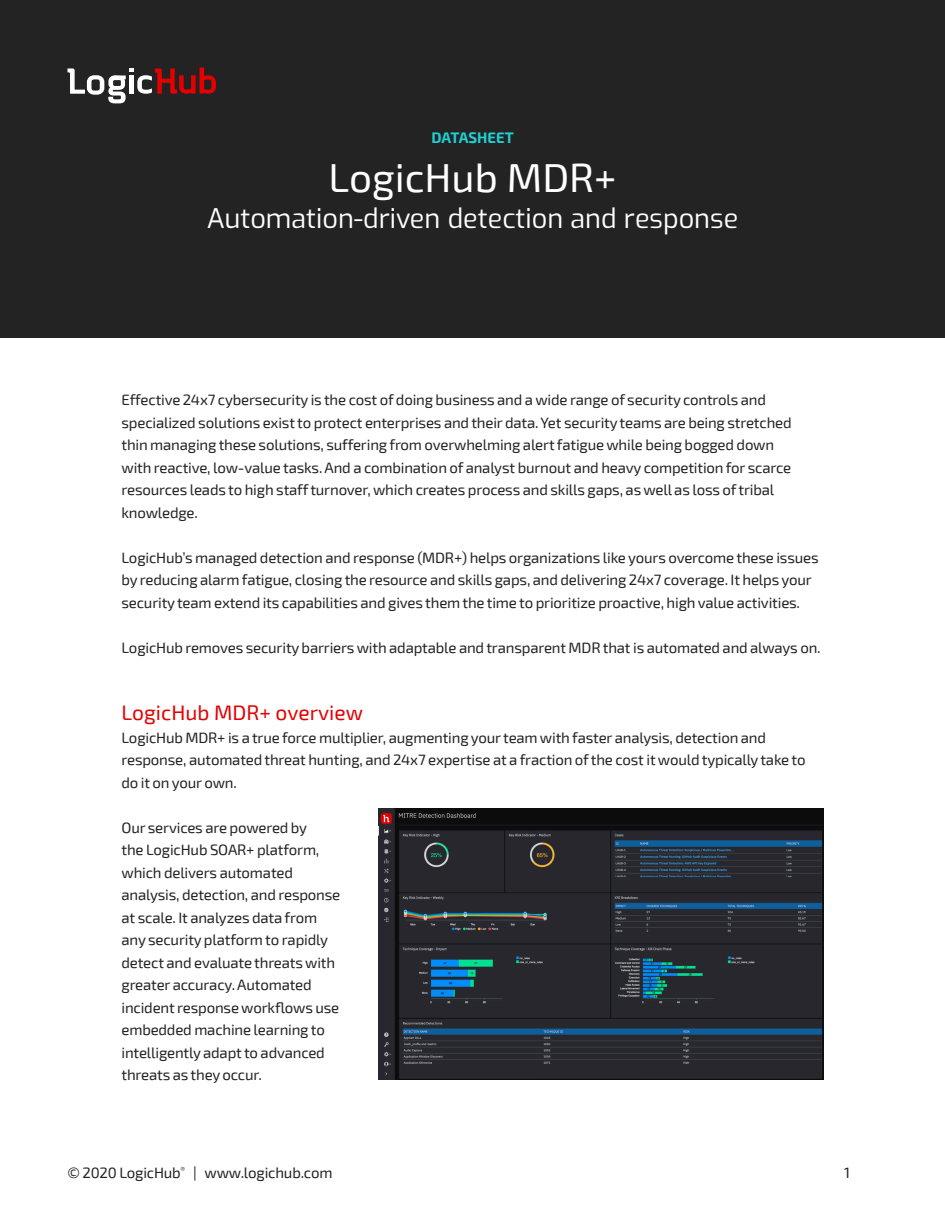
<style>
.page{position:relative;width:945px;height:1215px;background:#fff}
.page>*{position:absolute;margin:0;border:0;box-sizing:border-box;transform-origin:0 0}
.Document_Title{font:40.5px "Exo 2";color:#fff}
.Secondary_Title{font:27px "Exo";color:#fff}
.Subheaders{font:21px "Exo 2";color:#e30000}
.Paragraph_Text{font:15px/22.5px "Exo 2";letter-spacing:-.01em;color:#232323}
.Document_Title-2{font:700 15px "Exo 2";color:#21ced3}
</style>
<div class="page">
<div style="left:0;top:0;width:945px;height:338px;background:#232323"></div>
<svg style="left:68px;top:68px;width:148px;height:35px"></svg>
<img style="left:378px;top:808px;width:446px;height:272px">
<p class="Document_Title-2" style="left:432px;top:128px;width:84px">DATASHEET</p>
<p class="Document_Title" style="left:328px;top:154px;width:290px">LogicHub MDR+</p>
<p class="Secondary_Title" style="left:207px;top:198px;width:533px">Automation-driven detection and response</p>
<p class="Paragraph_Text" style="left:122px;top:389px;width:672px">Effective 24x7 cybersecurity is the cost of doing business and a wide range of security controls and specialized solutions exist to protect enterprises and their data. Yet security teams are being stretched thin managing these solutions, suffering from overwhelming alert fatigue while being bogged down with reactive, low-value tasks. And a combination of analyst burnout and heavy competition for scarce resources leads to high staff turnover, which creates process and skills gaps, as well as loss of tribal knowledge.</p>
<p class="Paragraph_Text" style="left:122px;top:546px;width:699px">LogicHub’s managed detection and response (MDR+) helps organizations like yours overcome these issues by reducing alarm fatigue, closing the resource and skills gaps, and delivering 24x7 coverage. It helps your security team extend its capabilities and gives them the time to prioritize proactive, high value activities.</p>
<p class="Paragraph_Text" style="left:122px;top:636px;width:701px">LogicHub removes security barriers with adaptable and transparent MDR that is automated and always on.</p>
<p class="Subheaders" style="left:122px;top:700px;width:243px">LogicHub MDR+ overview</p>
<p class="Paragraph_Text" style="left:122px;top:726px;width:686px">LogicHub MDR+ is a true force multiplier, augmenting your team with faster analysis, detection and response, automated threat hunting, and 24x7 expertise at a fraction of the cost it would typically take to do it on your own.</p>
<p class="Paragraph_Text" style="left:122px;top:816px;width:220px">Our services are powered by<br>the LogicHub SOAR+ platform, which delivers automated analysis, detection, and response at scale. It analyzes data from any security platform to rapidly detect and evaluate threats with greater accuracy. Automated incident response workflows use embedded machine learning to intelligently adapt to advanced threats as they occur.</p>
<p class="Paragraph_Text" style="left:68px;top:1161px;width:266px">© 2020 LogicHub<sup>®</sup> | www.logichub.com</p>
<p class="Paragraph_Text" style="left:844px;top:1161px;width:7px">1</p>
</div>
